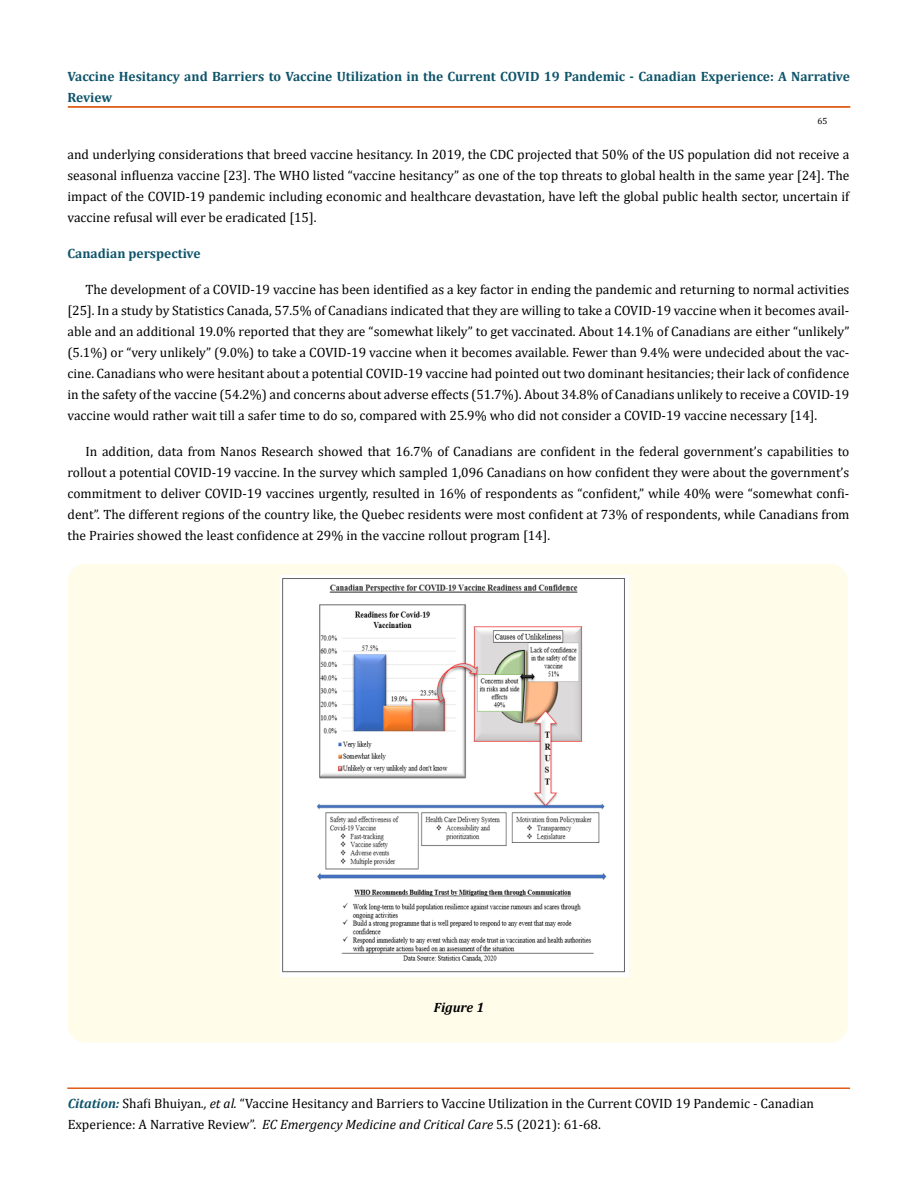
<style>
.page{position:relative;width:917px;height:1190px;background:#fff}
.page>*{position:absolute;margin:0;border:0;box-sizing:border-box;transform-origin:0 0}
.t1{font:13.5px/21px "Cambria";color:#000;text-align:justify}
.t2{font:700 13.5px/21px "Cambria";color:#0e546a}
.t3{font:italic 700 13.5px "Cambria";color:#000}
.t4{font:9px "Cambria";color:#000}
.s1{font-weight:700;font-style:italic;color:#0e546a}
.s2{font-style:italic}
</style>
<div class="page">
<div style="left:67px;top:1088px;width:782px;height:1px;border:1px solid #e05d1a"></div>
<hr style="left:68px;top:107px;width:781px;height:1px;background:#e05d1a">
<div style="left:68px;top:106px;width:782px;height:1px;border:1px solid #e05d1a"></div>
<div style="left:68px;top:564px;width:780px;height:478px;background:#fffde9;border-radius:18px"></div>
<img style="left:281px;top:576px;width:347px;height:400px">
<p class="t2" style="left:67px;top:65px;width:783px">Vaccine Hesitancy and Barriers to Vaccine Utilization in the Current COVID 19 Pandemic - Canadian Experience: A Narrative<br>Review</p>
<p class="t4" style="left:817px;top:116px;width:11px">65</p>
<p class="t1" style="left:67px;top:144px;width:783px">and underlying considerations that breed vaccine hesitancy. In 2019, the CDC projected that 50% of the US population did not receive a seasonal influenza vaccine [23]. The WHO listed “vaccine hesitancy” as one of the top threats to global health in the same year [24]. The impact of the COVID-19 pandemic including economic and healthcare devastation, have left the global public health sector, uncertain if vaccine refusal will ever be eradicated [15].</p>
<p class="t2" style="left:67px;top:243px;width:134px">Canadian perspective</p>
<p class="t1" style="left:67px;top:279px;width:783px;text-indent:18px">The development of a COVID-19 vaccine has been identified as a key factor in ending the pandemic and returning to normal activities [25]. In a study by Statistics Canada, 57.5% of Canadians indicated that they are willing to take a COVID-19 vaccine when it becomes avail&shy;able and an additional 19.0% reported that they are “somewhat likely” to get vaccinated. About 14.1% of Canadians are either “unlikely” (5.1%) or “very unlikely” (9.0%) to take a COVID-19 vaccine when it becomes available. Fewer than 9.4% were undecided about the vac&shy;cine. Canadians who were hesitant about a potential COVID-19 vaccine had pointed out two dominant hesitancies; their lack of confidence in the safety of the vaccine (54.2%) and concerns about adverse effects (51.7%). About 34.8% of Canadians unlikely to receive a COVID-19 vaccine would rather wait till a safer time to do so, compared with 25.9% who did not consider a COVID-19 vaccine necessary [14].</p>
<p class="t1" style="left:67px;top:441px;width:783px;text-indent:18px">In addition, data from Nanos Research showed that 16.7% of Canadians are confident in the federal government’s capabilities to rollout a potential COVID-19 vaccine. In the survey which sampled 1,096 Canadians on how confident they were about the government’s commitment to deliver COVID-19 vaccines urgently, resulted in 16% of respondents as “confident,” while 40% were “somewhat confi&shy;dent”. The different regions of the country like, the Quebec residents were most confident at 73% of respondents, while Canadians from the Prairies showed the least confidence at 29% in the vaccine rollout program [14].</p>
<p class="t3" style="left:434px;top:997px;width:52px">Figure 1</p>
<p class="t1" style="left:68px;top:1092px;width:748px"><span class="s1">Citation:</span> Shafi Bhuiyan<span class="s2">., et al.</span> “Vaccine Hesitancy and Barriers to Vaccine Utilization in the Current COVID 19 Pandemic - Canadian<br>Experience: A Narrative Review”. <span class="s2">EC Emergency Medicine and Critical Care</span> 5.5 (2021): 61-68.</p>
</div>
